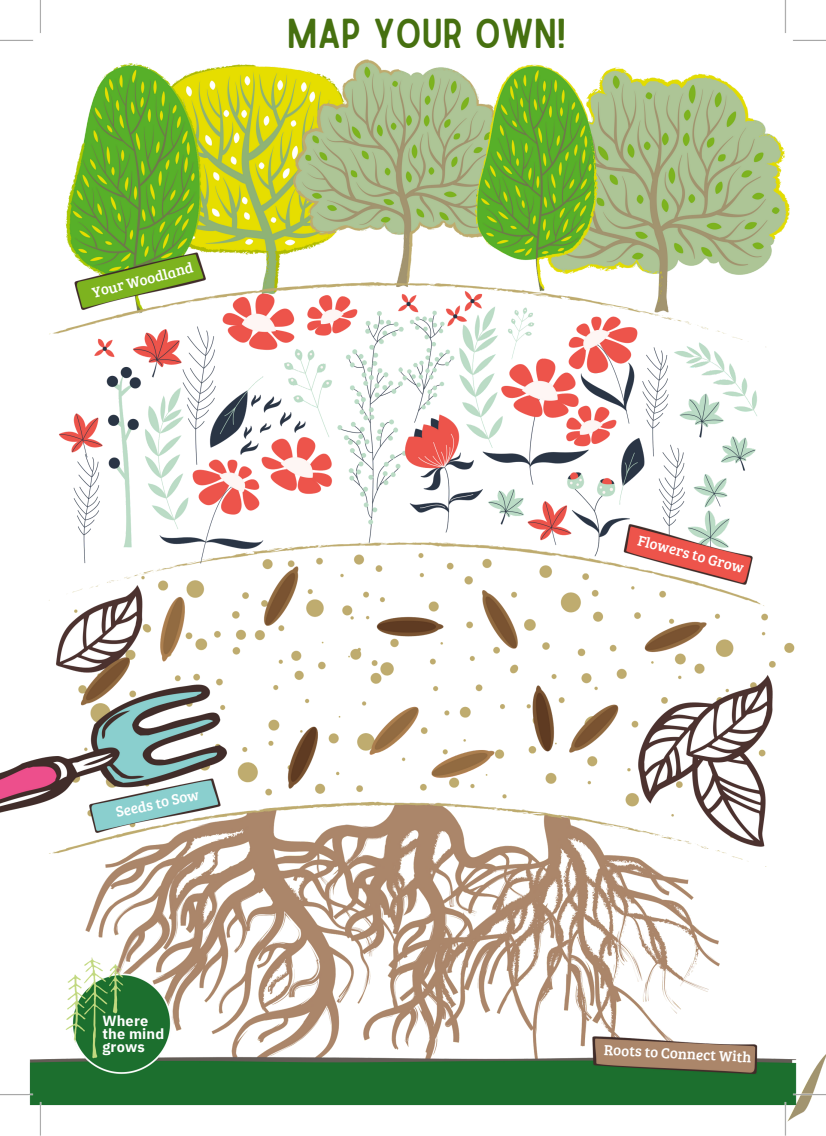
<style>
.page{position:relative;width:826px;height:1136px;background:#fff}
.page>*{position:absolute;margin:0;border:0;box-sizing:border-box;transform-origin:0 0}
.t1{font:40px "Sailors";color:#467010}
.t2{font:15px "Bree Serif";color:#fff}
.t3{font:700 14.62px/13.1px "IBM Plex Sans";letter-spacing:.015em;color:#fff}
</style>
<div class="page">
<img style="left:0;top:0;width:826px;height:1135px">
<p class="t2" style="left:90px;top:282px;width:105px;rotate:-14deg">Your Woodland</p>
<p class="t1" style="left:287px;top:19px;width:280px">MAP YOUR OWN!</p>
<p class="t2" style="left:114px;top:801px;width:86px;rotate:-12deg">Seeds to Sow</p>
<p class="t3" style="left:102px;top:1014px;width:63px">Where the mind grows</p>
<h1 class="t2" style="left:641px;top:529px;width:111px;rotate:15deg">Flowers to Grow</h1>
<h2 class="t2" style="left:605px;top:1038px;width:149px;rotate:3deg">Roots to Connect With</h2>
</div>
